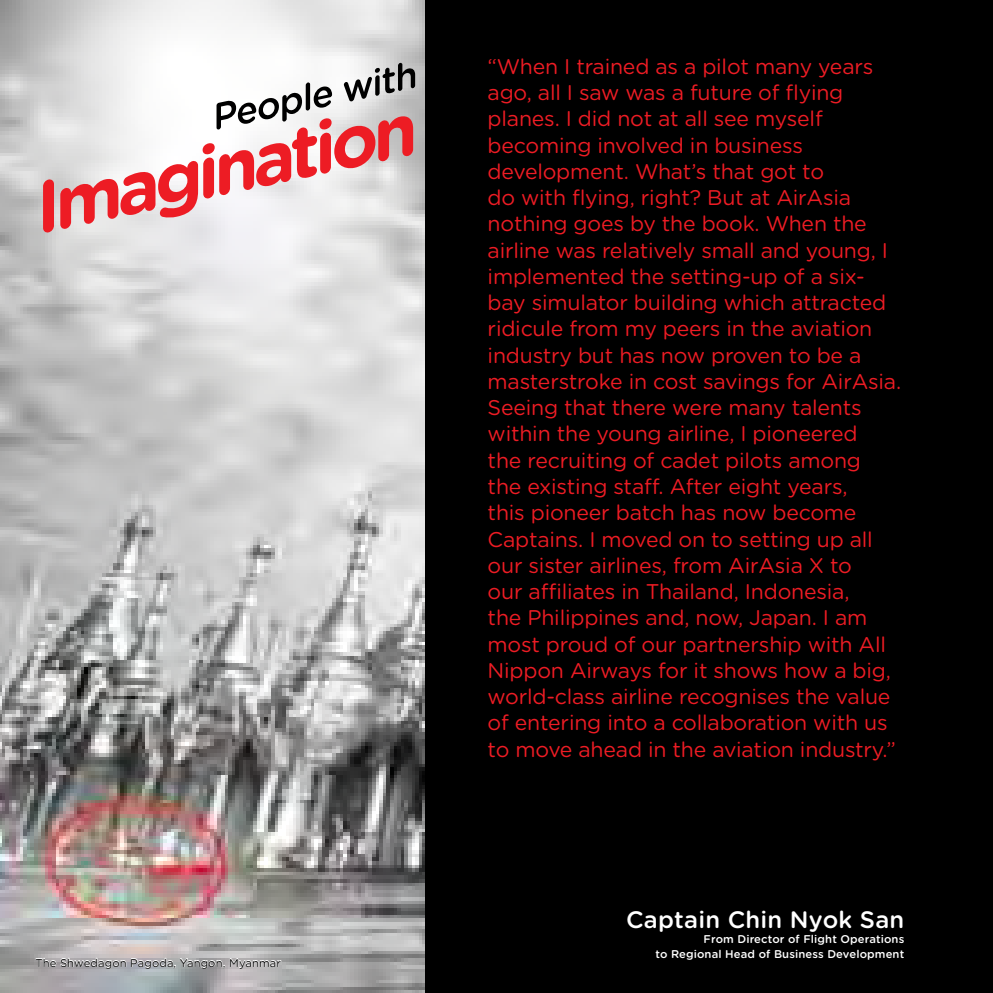
<style>
.page{position:relative;width:993px;height:993px;background:#fff}
.page>*{position:absolute;margin:0;border:0;box-sizing:border-box;transform-origin:0 0}
.t1{font:500 23.75px "Gotham Rounded";letter-spacing:.01em;color:#fff}
.t2{font:21.25px/26.2px "Gotham Rounded";letter-spacing:-.01em;color:#ed1c24}
.t3{font:500 11.25px/15px "Gotham Rounded";letter-spacing:.01em;color:#fff;text-align:right}
.t4{font:11.25px "Gotham Rounded";letter-spacing:.01em;color:#000}
</style>
<div class="page">
<img style="left:0;top:0;width:425px;height:992px">
<div style="left:425px;top:0;width:567px;height:992px;background:#000"></div>
<svg style="left:43px;top:100px;width:370px;height:145px"></svg>
<svg style="left:216px;top:60px;width:199px;height:76px"></svg>
<svg style="left:35px;top:956px;width:247px;height:12px"></svg>
<p class="t4" style="left:35px;top:954px;width:247px">The Shwedagon Pagoda, Yangon, Myanmar</p>
<p class="t2" style="left:487px;top:52px;width:415px">“When I trained as a pilot many years ago, all I saw was a future of flying planes. I did not at all see myself becoming involved in business development. What’s that got to<br>do with flying, right? But at AirAsia nothing goes by the book. When the airline was relatively small and young, I implemented the setting-up of a six&shy;bay simulator building which attracted ridicule from my peers in the aviation industry but has now proven to be a masterstroke in cost savings for AirAsia.<br>Seeing that there were many talents within the young airline, I pioneered<br>the recruiting of cadet pilots among<br>the existing staff. After eight years,<br>this pioneer batch has now become Captains. I moved on to setting up all our sister airlines, from AirAsia X to<br>our affiliates in Thailand, Indonesia,<br>the Philippines and, now, Japan. I am most proud of our partnership with All Nippon Airways for it shows how a big, world-class airline recognises the value of entering into a collaboration with us to move ahead in the aviation industry.”</p>
<p class="t1" style="left:626px;top:901px;width:279px">Captain Chin Nyok San</p>
<p class="t3" style="left:655px;top:930px;width:250px">From Director of Flight Operations<br>to Regional Head of Business Development</p>
</div>
